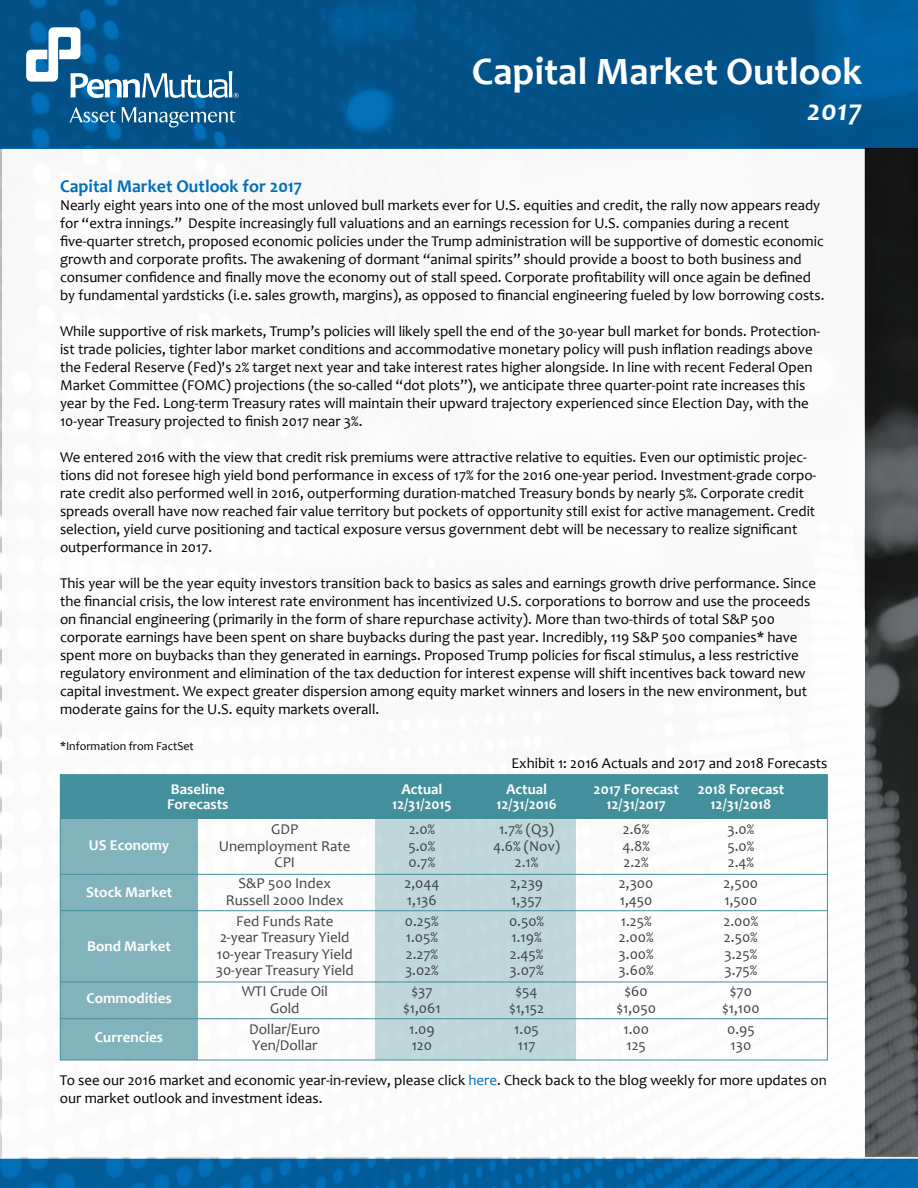
<style>
.page{position:relative;width:918px;height:1188px;background:#fff}
.page>*{position:absolute;margin:0;border:0;box-sizing:border-box;transform-origin:0 0}
.t1{font:700 39px "Candara";color:#fff}
.t2{font:italic 700 30px "Candara";color:#fff}
.t3{font:700 18px "Candara";color:#006fba}
.t4{font:15px/18px "Candara";color:#000}
.t5{font:15px/16.5px "Candara";color:#3c4345}
.t6{font:700 15px/15px "Candara";color:#fff;text-align:center}
.t7{font:12px "Candara";color:#000}
.s1{color:#006fba}
</style>
<div class="page">
<svg style="left:0;top:1159px;width:918px;height:29px;background:#0263a4"></svg>
<svg style="left:866px;top:149px;width:52px;height:1008px;background:#3c3f40"></svg>
<svg style="left:0;top:0;width:918px;height:148px;background:#02548c"></svg>
<svg style="left:26px;top:27px;width:213px;height:71px"></svg>
<svg style="left:69px;top:107px;width:167px;height:20px;background:#3576a3"></svg>
<div style="left:60px;top:818px;width:138px;height:242px;background:#82b3bc"></div>
<div style="left:60px;top:775px;width:767px;height:43px;background:#448f9c"></div>
<div style="left:375px;top:818px;width:201px;height:242px;background:#bed6db"></div>
<hr style="left:60px;top:874px;width:767px;height:1px;background:#448f9c">
<hr style="left:60px;top:910px;width:767px;height:1px;background:#448f9c">
<hr style="left:60px;top:982px;width:767px;height:1px;background:#448f9c">
<hr style="left:60px;top:1018px;width:767px;height:1px;background:#448f9c">
<h1 class="t1" style="left:472px;top:47px;width:392px">Capital Market Outlook</h1>
<h2 class="t2" style="left:807px;top:92px;width:56px">2017</h2>
<p class="t3" style="left:60px;top:176px;width:244px">Capital Market Outlook for 2017</p>
<p class="t4" style="left:60px;top:197px;width:766px">Nearly eight years into one of the most unloved bull markets ever for U.S. equities and credit, the rally now appears ready for “extra innings.” Despite increasingly full valuations and an earnings recession for U.S. companies during a recent five-quarter stretch, proposed economic policies under the Trump administration will be supportive of domestic economic growth and corporate profits. The awakening of dormant “animal spirits” should provide a boost to both business and consumer confidence and finally move the economy out of stall speed. Corporate profitability will once again be defined by fundamental yardsticks (i.e. sales growth, margins), as opposed to financial engineering fueled by low borrowing costs.</p>
<p class="t4" style="left:60px;top:323px;width:762px">While supportive of risk markets, Trump’s policies will likely spell the end of the 30-year bull market for bonds. Protection&shy;ist trade policies, tighter labor market conditions and accommodative monetary policy will push inflation readings above the Federal Reserve (Fed)'s 2% target next year and take interest rates higher alongside. In line with recent Federal Open Market Committee (FOMC) projections (the so-called “dot plots”), we anticipate three quarter-point rate increases this year by the Fed. Long-term Treasury rates will maintain their upward trajectory experienced since Election Day, with the 10-year Treasury projected to finish 2017 near 3%.</p>
<p class="t4" style="left:60px;top:449px;width:758px">We entered 2016 with the view that credit risk premiums were attractive relative to equities. Even our optimistic projec&shy;tions did not foresee high yield bond performance in excess of 17% for the 2016 one-year period. Investment-grade corpo&shy;rate credit also performed well in 2016, outperforming duration-matched Treasury bonds by nearly 5%. Corporate credit spreads overall have now reached fair value territory but pockets of opportunity still exist for active management. Credit selection, yield curve positioning and tactical exposure versus government debt will be necessary to realize significant outperformance in 2017.</p>
<p class="t4" style="left:60px;top:575px;width:758px">This year will be the year equity investors transition back to basics as sales and earnings growth drive performance. Since the financial crisis, the low interest rate environment has incentivized U.S. corporations to borrow and use the proceeds on financial engineering (primarily in the form of share repurchase activity). More than two-thirds of total S&amp;P 500 corporate earnings have been spent on share buybacks during the past year. Incredibly, 119 S&amp;P 500 companies* have spent more on buybacks than they generated in earnings. Proposed Trump policies for fiscal stimulus, a less restrictive regulatory environment and elimination of the tax deduction for interest expense will shift incentives back toward new capital investment. We expect greater dispersion among equity market winners and losers in the new environment, but moderate gains for the U.S. equity markets overall.</p>
<p class="t7" style="left:60px;top:739px;width:135px">*Information from FactSet</p>
<p class="t4" style="left:511px;top:755px;width:318px">Exhibit 1: 2016 Actuals and 2017 and 2018 Forecasts</p>
<p class="t6" style="left:167px;top:782px;width:63px;text-align:left">Baseline<br>Forecasts</p>
<p class="t6" style="left:392px;top:782px;width:61px">Actual<br>12/31/2015</p>
<p class="t5" style="left:219px;top:821px;width:133px;text-align:center">GDP<br>Unemployment Rate<br>CPI</p>
<p class="t5" style="left:226px;top:875px;width:120px;text-align:center">S&amp;P 500 Index<br>Russell 2000 Index</p>
<p class="t5" style="left:216px;top:913px;width:140px;text-align:center">Fed Funds Rate<br>2-year Treasury Yield<br>10-year Treasury Yield<br>30-year Treasury Yield</p>
<p class="t5" style="left:242px;top:983px;width:88px;text-align:center">WTI Crude Oil<br>Gold</p>
<p class="t5" style="left:249px;top:1021px;width:73px">Dollar/Euro<br>Yen/Dollar</p>
<p class="t5" style="left:408px;top:821px;width:28px;text-align:justify">2.0% 5.0% 0.7%</p>
<p class="t5" style="left:404px;top:875px;width:36px">2,044<br>1,136</p>
<p class="t5" style="left:405px;top:913px;width:35px;text-align:justify">0.25% 1.05% 2.27% 3.02%</p>
<p class="t5" style="left:403px;top:983px;width:39px;text-align:center">$37 $1,061</p>
<p class="t5" style="left:409px;top:1021px;width:27px">1.09<br>120</p>
<p class="t6" style="left:89px;top:838px;width:82px">US Economy</p>
<p class="t6" style="left:86px;top:885px;width:88px">Stock Market</p>
<p class="t6" style="left:87px;top:938px;width:85px">Bond Market</p>
<p class="t6" style="left:87px;top:991px;width:87px">Commodities</p>
<p class="t6" style="left:95px;top:1029px;width:70px">Currencies</p>
<p class="t6" style="left:496px;top:782px;width:62px">Actual<br>12/31/2016</p>
<p class="t5" style="left:493px;top:821px;width:69px;text-align:center">1.7% (Q3)<br>4.6% (Nov)<br>2.1%</p>
<p class="t5" style="left:510px;top:875px;width:35px">2,239<br>1,357</p>
<p class="t5" style="left:509px;top:913px;width:37px">0.50%<br>1.19%<br>2.45%<br>3.07%</p>
<p class="t5" style="left:509px;top:983px;width:37px;text-align:center">$54 $1,152</p>
<p class="t5" style="left:514px;top:1021px;width:26px">1.05<br>117</p>
<p class="t6" style="left:593px;top:782px;width:87px">2017 Forecast<br>12/31/2017</p>
<p class="t5" style="left:622px;top:821px;width:29px;text-align:justify">2.6% 4.8% 2.2%</p>
<p class="t5" style="left:619px;top:875px;width:36px">2,300<br>1,450</p>
<p class="t5" style="left:619px;top:913px;width:37px">1.25%<br>2.00%<br>3.00%<br>3.60%</p>
<p class="t5" style="left:616px;top:983px;width:41px;text-align:center">$60 $1,050</p>
<p class="t5" style="left:623px;top:1021px;width:27px">1.00<br>125</p>
<p class="t6" style="left:698px;top:782px;width:88px">2018 Forecast<br>12/31/2018</p>
<p class="t5" style="left:727px;top:821px;width:28px;text-align:justify">3.0% 5.0% 2.4%</p>
<p class="t5" style="left:724px;top:875px;width:36px">2,500<br>1,500</p>
<p class="t5" style="left:724px;top:913px;width:36px;text-align:justify">2.00% 2.50% 3.25% 3.75%</p>
<p class="t5" style="left:722px;top:983px;width:39px;text-align:center">$70 $1,100</p>
<p class="t5" style="left:727px;top:1021px;width:29px">0.95<br>130</p>
<p class="t4" style="left:60px;top:1071px;width:768px">To see our 2016 market and economic year-in-review, please click <span class="s1">here</span>. Check back to the blog weekly for more updates on our market outlook and investment ideas.</p>
</div>
